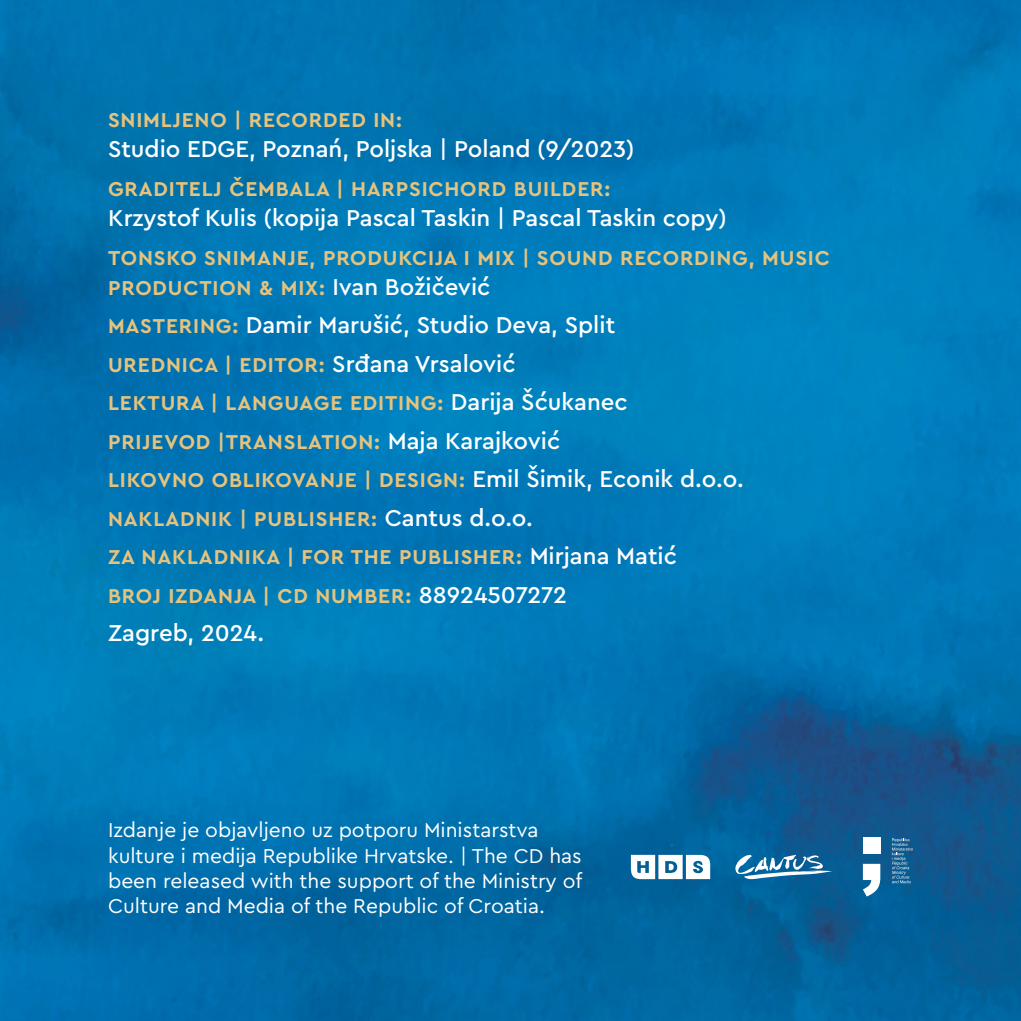
<style>
.page{position:relative;width:1021px;height:1021px;background:#fff}
.page>*{position:absolute;margin:0;border:0;box-sizing:border-box;transform-origin:0 0}
.t1{font:500 24px "Cera Pro";color:#fff}
.t2{font:700 21px/38.4px "Cera Pro";letter-spacing:.04em;color:#e6c37d}
.t3{font:21px/25.2px "Cera Pro";color:#fff}
.s1{font-weight:500;font-size:24px;color:#fff}
.s2{font-weight:700;font-size:21px;color:#e6c37d}
</style>
<div class="page">
<img style="left:0;top:0;width:1020px;height:1020px">
<svg style="left:735px;top:854px;width:97px;height:25px"></svg>
<svg style="left:631px;top:854px;width:79px;height:25px"></svg>
<svg style="left:862px;top:863px;width:18px;height:33px"></svg>
<div style="left:862px;top:837px;width:18px;height:16px;background:#fff"></div>
<svg style="left:891px;top:838px;width:21px;height:45px"></svg>
<p class="t2" style="left:108px;top:100px;width:295px">SNIMLJENO | RECORDED IN:</p>
<p class="t1" style="left:108px;top:133px;width:528px">Studio EDGE, Poznań, Poljska | Poland (9/2023)</p>
<p class="t2" style="left:108px;top:169px;width:504px">GRADITELJ ČEMBALA | HARPSICHORD BUILDER:</p>
<p class="t1" style="left:108px;top:202px;width:620px">Krzystof Kulis (kopija Pascal Taskin | Pascal Taskin copy)</p>
<p class="t2" style="left:108px;top:241px;width:723px;line-height:30px">TONSKO SNIMANJE, PRODUKCIJA I MIX | SOUND RECORDING, MUSIC<br>PRODUCTION &amp; MIX: <span class="s1">Ivan Božičević</span></p>
<p class="t1" style="left:108px;top:309px;width:508px"><span class="s2">MASTERING:</span> Damir Marušić, Studio Deva, Split</p>
<p class="t2" style="left:108px;top:344px;width:637px">UREDNICA | EDITOR: <span class="s1">Srđana Vrsalović<br></span>LEKTURA | LANGUAGE EDITING: <span class="s1">Darija Šćukanec<br></span>PRIJEVOD |TRANSLATION: <span class="s1">Maja Karajković<br></span>LIKOVNO OBLIKOVANJE | DESIGN: <span class="s1">Emil Šimik, Econik d.o.o.<br></span>NAKLADNIK | PUBLISHER: <span class="s1">Cantus d.o.o.<br></span>ZA NAKLADNIKA | FOR THE PUBLISHER: <span class="s1">Mirjana Matić<br></span>BROJ IZDANJA | CD NUMBER: <span class="s1">88924507272</span></p>
<p class="t1" style="left:108px;top:617px;width:158px">Zagreb, 2024.</p>
<p class="t3" style="left:108px;top:816px;width:475px">Izdanje je objavljeno uz potporu Ministarstva kulture i medija Republike Hrvatske. | The CD has been released with the support of the Ministry of Culture and Media of the Republic of Croatia.</p>
</div>
